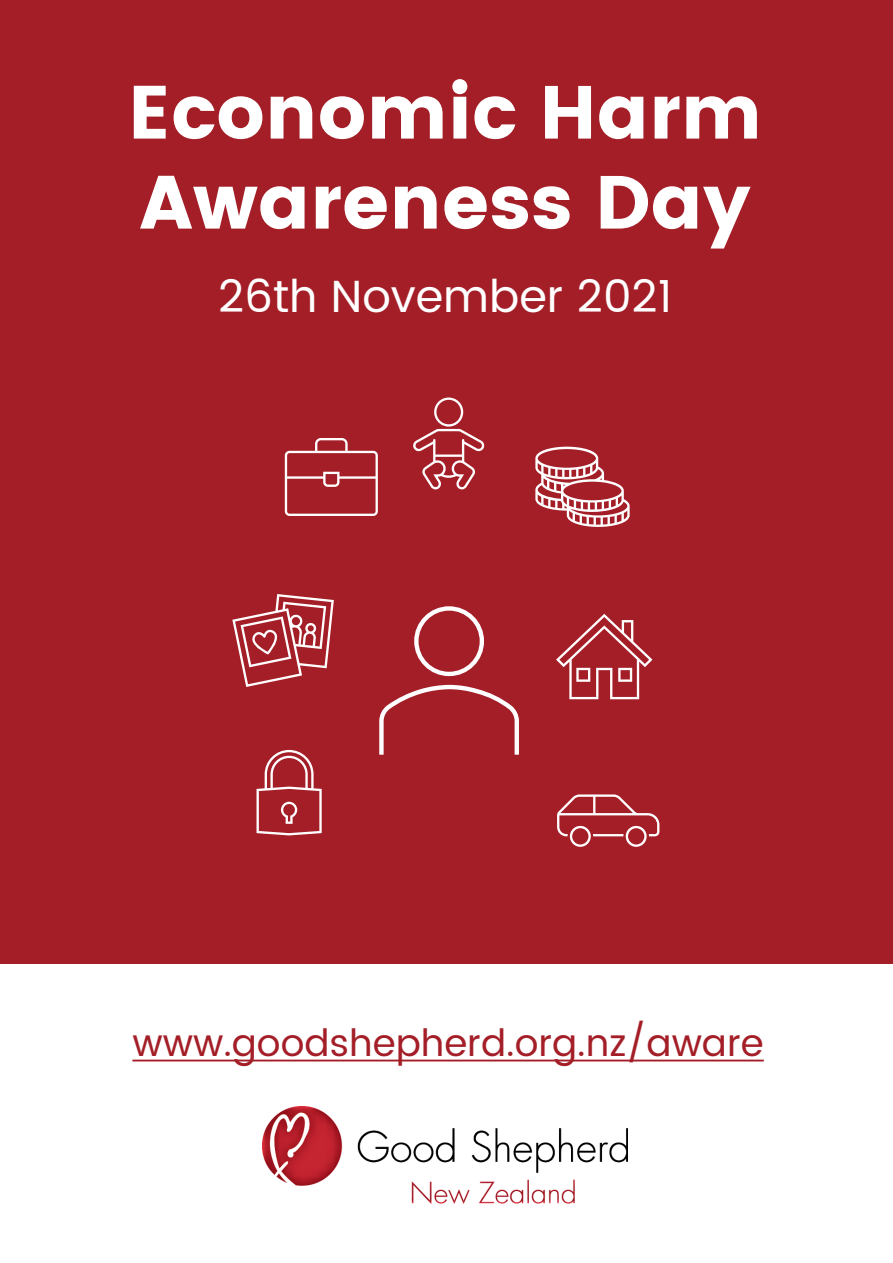
<style>
.page{position:relative;width:893px;height:1263px;background:#a41e27}
.page>*{position:absolute;margin:0;border:0;box-sizing:border-box;transform-origin:0 0}
.t1{font:75px/90px "Poppins";color:#fff}
.t2{font:45px "Poppins";color:#fff}
.t3{font:37.5px "Poppins";color:#a41e27}
</style>
<div class="page">
<svg style="left:414px;top:606px;width:70px;height:70px"></svg>
<svg style="left:379px;top:685px;width:140px;height:70px"></svg>
<svg style="left:557px;top:794px;width:102px;height:53px"></svg>
<svg style="left:556px;top:614px;width:96px;height:85px"></svg>
<svg style="left:535px;top:447px;width:95px;height:80px"></svg>
<svg style="left:413px;top:397px;width:72px;height:92px"></svg>
<svg style="left:285px;top:438px;width:93px;height:78px"></svg>
<svg style="left:232px;top:594px;width:102px;height:93px"></svg>
<svg style="left:257px;top:750px;width:65px;height:85px"></svg>
<div style="left:0;top:964px;width:893px;height:299px;background:#fff"></div>
<hr style="left:132px;top:1059px;width:632px;height:2px;background:#a41e27">
<img style="left:263px;top:1106px;width:365px;height:98px">
<p class="t1" style="left:128px;top:68px;width:635px">Economic Harm<br>Awareness Day</p>
<p class="t2" style="left:218px;top:263px;width:455px">26th November 2021</p>
<p class="t3" style="left:132px;top:1015px;width:633px">www.goodshepherd.org.nz/aware</p>
</div>
